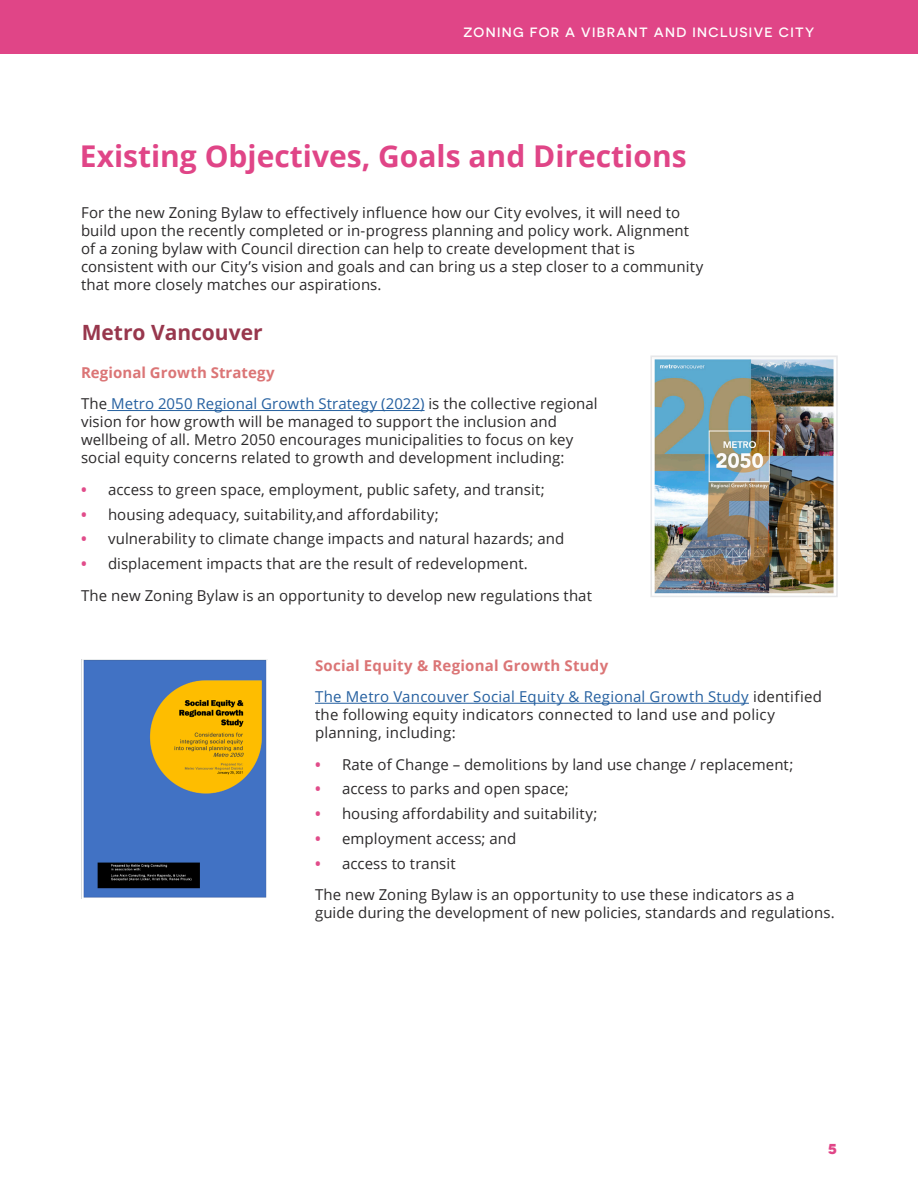
<style>
.page{position:relative;width:918px;height:1188px;background:#fff}
.page>*{position:absolute;margin:0;border:0;box-sizing:border-box;transform-origin:0 0}
.H2_Color_1{font:700 30px "Open Sans";color:#e04587}
.H4_Color_2{font:700 21px "Open Sans";color:#98374d}
.t1{font:700 18px "Novecentosanswide";color:#e04587}
.body{font:15px/18px "Open Sans";letter-spacing:.005em;color:#2b292a}
.body-2{font:700 15px "Open Sans";letter-spacing:.01em;color:#db7576}
.t2{font:500 13.5px "Novecentosanswide";letter-spacing:.1em;color:#fff}
.s1{color:#2560a0}
.s2{font-weight:700;color:#e14c8a}
</style>
<div class="page">
<div style="left:0;top:0;width:918px;height:54px;background:#e04587"></div>
<img style="left:82px;top:659px;width:186px;height:239px">
<hr style="left:315px;top:703px;width:434px;height:1px;background:#2560a0">
<hr style="left:107px;top:410px;width:318px;height:1px;background:#2560a0">
<img style="left:654px;top:359px;width:180px;height:235px">
<div style="left:650px;top:355px;width:188px;height:242px;border:2px solid #e6e7e9"></div>
<p class="t2" style="left:464px;top:24px;width:352px">ZONING FOR A VIBRANT AND INCLUSIVE CITY</p>
<p class="H2_Color_1" style="left:80px;top:135px;width:608px">Existing Objectives, Goals and Directions</p>
<p class="body" style="left:81px;top:204px;width:624px">For the new Zoning Bylaw to effectively influence how our City evolves, it will need to build upon the recently completed or in-progress planning and policy work. Alignment of a zoning bylaw with Council direction can help to create development that is consistent with our City’s vision and goals and can bring us a step closer to a community that more closely matches our aspirations.</p>
<p class="H4_Color_2" style="left:82px;top:318px;width:182px">Metro Vancouver</p>
<p class="body-2" style="left:81px;top:362px;width:195px">Regional Growth Strategy</p>
<p class="body" style="left:81px;top:395px;width:518px">The <span class="s1">Metro 2050 Regional Growth Strategy (2022)</span> is the collective regional vision for how growth will be managed to support the inclusion and wellbeing of all. Metro 2050 encourages municipalities to focus on key social equity concerns related to growth and development including:</p>
<p class="body" style="left:81px;top:480px;width:465px"><span class="s2">•</span> access to green space, employment, public safety, and transit;</p>
<p class="body" style="left:81px;top:505px;width:359px"><span class="s2">•</span> housing adequacy, suitability,and affordability;</p>
<p class="body" style="left:81px;top:530px;width:485px"><span class="s2">•</span> vulnerability to climate change impacts and natural hazards; and</p>
<p class="body" style="left:81px;top:554px;width:448px"><span class="s2">•</span> displacement impacts that are the result of redevelopment.</p>
<p class="body" style="left:81px;top:586px;width:513px">The new Zoning Bylaw is an opportunity to develop new regulations that</p>
<p class="body-2" style="left:315px;top:655px;width:295px">Social Equity &amp; Regional Growth Study</p>
<p class="body" style="left:315px;top:687px;width:509px"><span class="s1">The Metro Vancouver Social Equity &amp; Regional Growth Study</span> identified the following equity indicators connected to land use and policy planning, including:</p>
<p class="body" style="left:315px;top:755px;width:480px"><span class="s2">•</span> Rate of Change – demolitions by land use change / replacement;</p>
<p class="body" style="left:315px;top:780px;width:255px"><span class="s2">•</span> access to parks and open space;</p>
<p class="body" style="left:315px;top:804px;width:284px"><span class="s2">•</span> housing affordability and suitability;</p>
<p class="body" style="left:315px;top:829px;width:203px"><span class="s2">•</span> employment access; and</p>
<p class="body" style="left:315px;top:854px;width:142px"><span class="s2">•</span> access to transit</p>
<p class="body" style="left:315px;top:885px;width:521px">The new Zoning Bylaw is an opportunity to use these indicators as a guide during the development of new policies, standards and regulations.</p>
<p class="t1" style="left:828px;top:1137px;width:11px">5</p>
</div>
